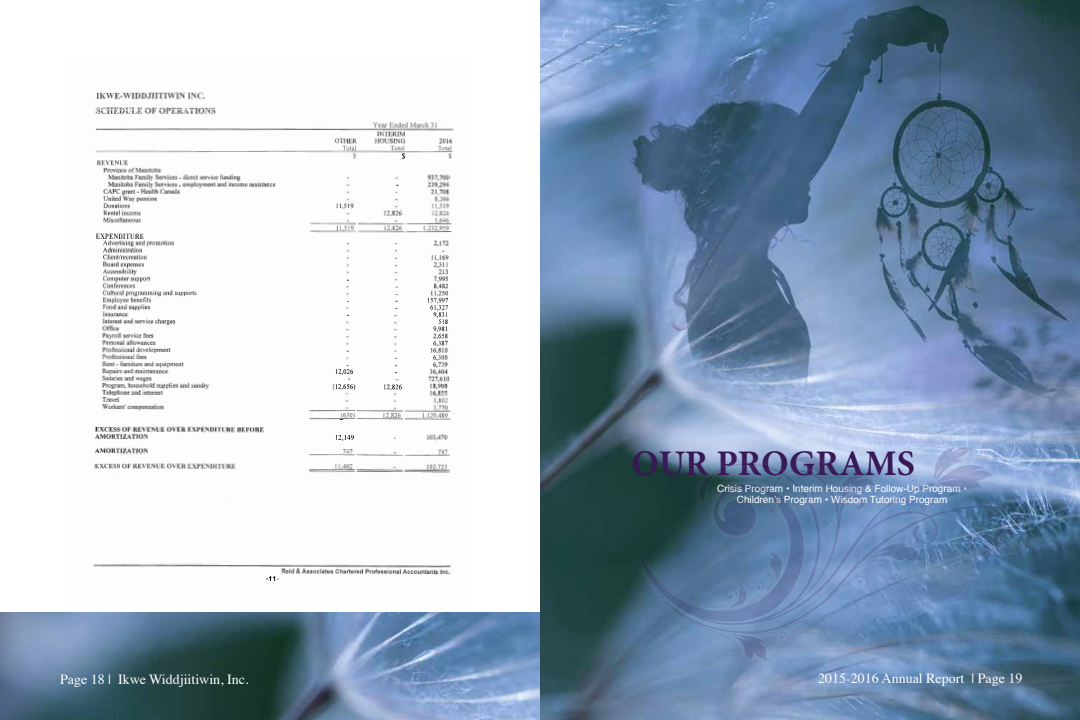
<style>
.page{position:relative;width:1080px;height:720px;background:#fff}
.page>*{position:absolute;margin:0;border:0;box-sizing:border-box;transform-origin:0 0}
.t1{font:700 36px "Minion Pro";color:#381956}
.t2{font:14px "Times";color:#fff}
.t3{font:10px/11px "Helvetica";color:#fff;text-align:center}
</style>
<div class="page">
<img style="left:0;top:612px;width:540px;height:108px">
<img style="left:96px;top:92px;width:121px;height:23px">
<img style="left:95px;top:122px;width:359px;height:44px">
<img style="left:334px;top:131px;width:120px;height:14px">
<img style="left:95px;top:167px;width:357px;height:288px">
<img style="left:308px;top:378px;width:144px;height:95px">
<img style="left:95px;top:463px;width:141px;height:6px">
<img style="left:281px;top:570px;width:170px;height:5px">
<svg style="left:338px;top:417px;width:5px;height:3px"></svg>
<svg style="left:266px;top:576px;width:10px;height:5px"></svg>
<img style="left:93px;top:563px;width:358px;height:7px">
<img style="left:336px;top:434px;width:18px;height:8px">
<img style="left:179px;top:174px;width:4px;height:14px">
<svg style="left:346px;top:364px;width:4px;height:3px"></svg>
<svg style="left:393px;top:357px;width:6px;height:17px"></svg>
<svg style="left:346px;top:350px;width:4px;height:3px"></svg>
<svg style="left:346px;top:314px;width:5px;height:3px"></svg>
<svg style="left:394px;top:286px;width:4px;height:24px"></svg>
<svg style="left:346px;top:300px;width:5px;height:3px"></svg>
<svg style="left:347px;top:278px;width:4px;height:3px"></svg>
<img style="left:95px;top:232px;width:50px;height:7px">
<svg style="left:395px;top:184px;width:4px;height:3px"></svg>
<svg style="left:402px;top:153px;width:5px;height:7px"></svg>
<img style="left:540px;top:0;width:540px;height:720px">
<div style="left:634px;top:439px;width:403px;height:229px;background:#fff;opacity:.86"></div>
<svg style="left:934px;top:441px;width:60px;height:15px"></svg>
<svg style="left:794px;top:454px;width:32px;height:2px"></svg>
<svg style="left:642px;top:456px;width:388px;height:200px;background:#5d7fa5"></svg>
<svg style="left:869px;top:539px;width:54px;height:23px"></svg>
<svg style="left:728px;top:634px;width:39px;height:26px"></svg>
<h1 class="t1" style="left:632px;top:438px;width:285px">OUR PROGRAMS</h1>
<p class="t3" style="left:717px;top:483px;width:251px">Crisis Program • Interim Housing &amp; Follow-Up Program •<br>Children’s Program • Wisdom Tutoring Program</p>
<h2 class="t2" style="left:60px;top:666px;width:190px">Page 18 | Ikwe Widdjiitiwin, Inc.</h2>
<h2 class="t2" style="left:818px;top:665px;width:206px">2015-2016 Annual Report | Page 19</h2>
</div>
